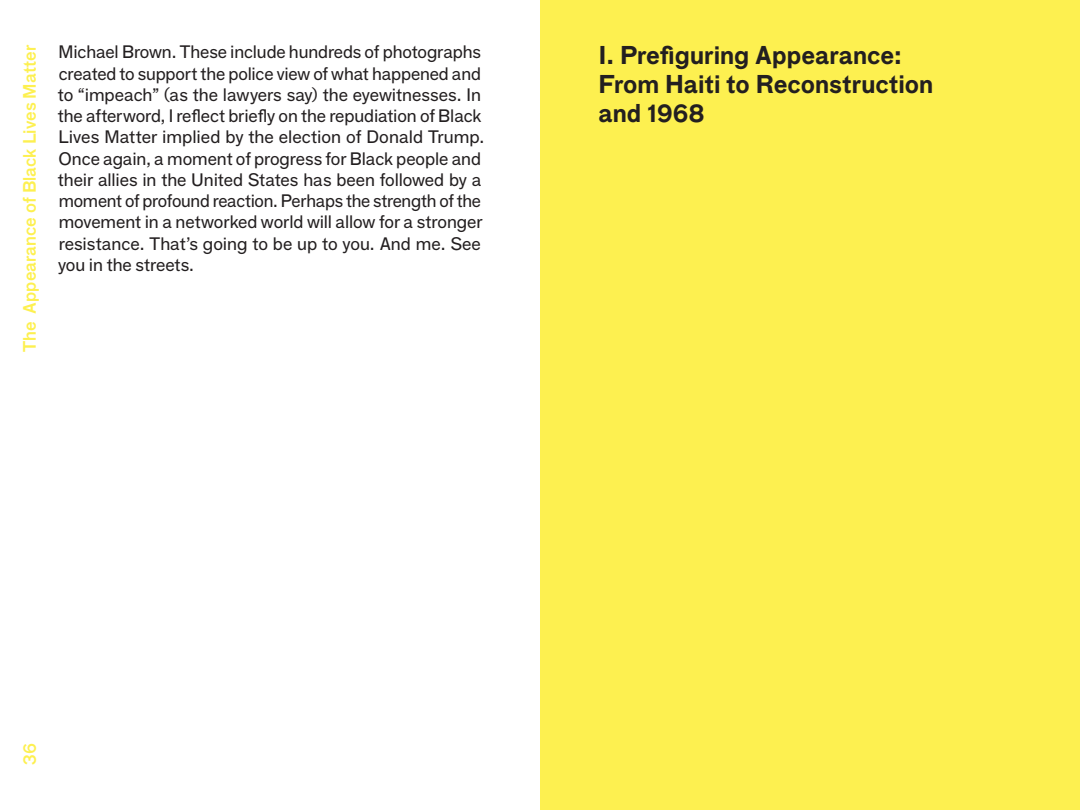
<style>
.page{position:relative;width:1080px;height:810px;background:#fff}
.page>*{position:absolute;margin:0;border:0;box-sizing:border-box;transform-origin:0 0}
.t1{font:700 25px "F Grotesk";color:#231f20}
.P__01{font:17.5px/21.2px "F Grotesk";letter-spacing:-.005em;color:#231f20}
.t2{font:17.5px "F Grotesk Demi";color:#fdf050}
</style>
<div class="page">
<div style="left:540px;top:0;width:540px;height:810px;background:#fdf050"></div>
<p class="t2" style="left:17px;top:352px;width:309px;rotate:-90deg">The Appearance of Black Lives Matter</p>
<p class="P__01" style="left:58px;top:40px;width:428px">Michael Brown. These include hundreds of photographs created to support the police view of what happened and to “impeach” (as the lawyers say) the eyewitnesses. In the afterword, I reflect briefly on the repudiation of Black Lives Matter implied by the election of Donald Trump.<br>Once again, a moment of progress for Black people and their allies in the United States has been followed by a moment of profound reaction. Perhaps the strength of the movement in a networked world will allow for a stronger resistance. That’s going to be up to you. And me. See you in the streets.</p>
<p class="t1" style="left:598px;top:36px;width:305px">I. Prefiguring Appearance:</p>
<p class="t1" style="left:598px;top:65px;width:336px">From Haiti to Reconstruction</p>
<p class="t1" style="left:598px;top:94px;width:107px">and 1968</p>
<p class="t2" style="left:17px;top:765px;width:23px;rotate:-90deg">36</p>
</div>
